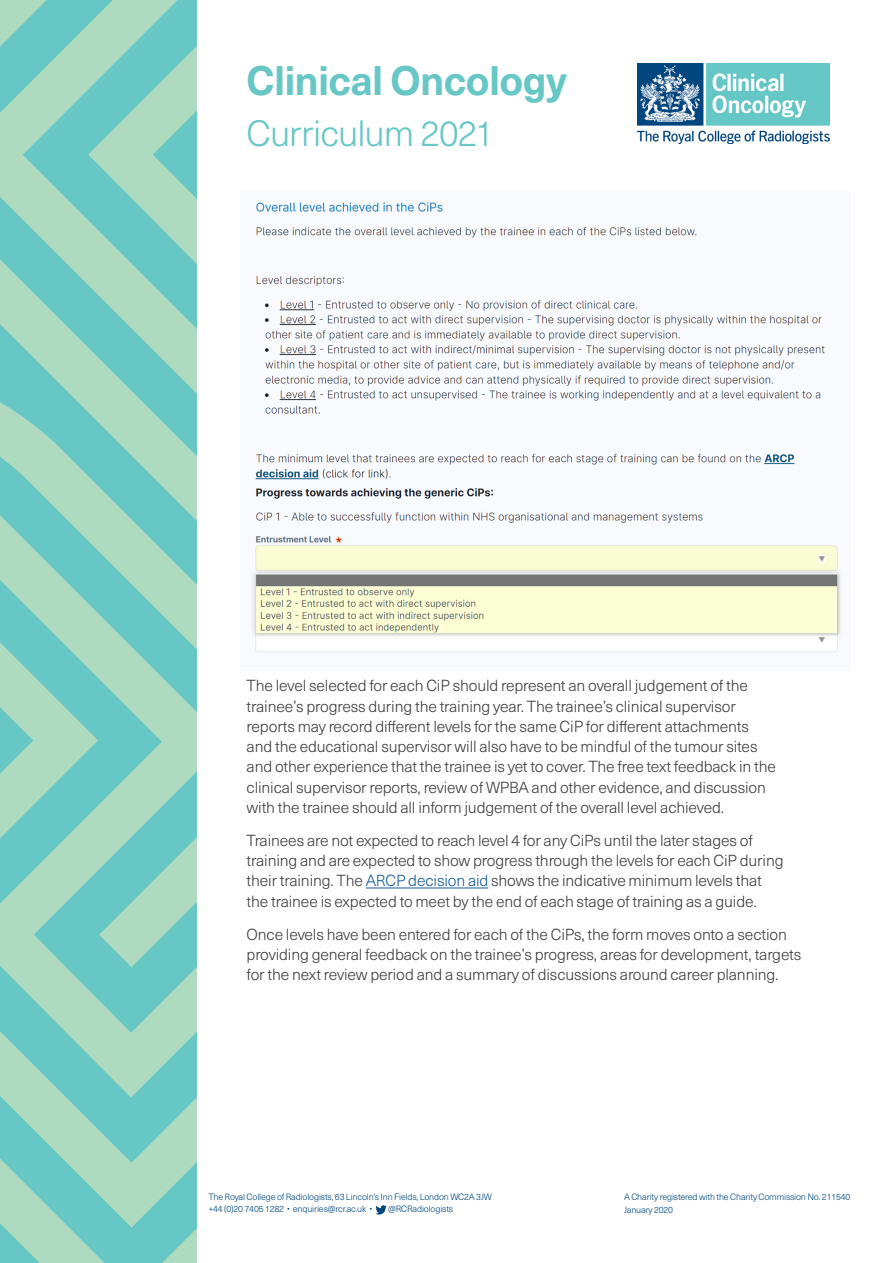
<style>
.page{position:relative;width:893px;height:1263px;background:#fff}
.page>*{position:absolute;margin:0;border:0;box-sizing:border-box;transform-origin:0 0}
.t1{font:700 40.5px "Neue Haas Unica Pro";letter-spacing:-.02em;color:#66c7c5}
.t2{font:300 36px "Neue Haas Unica Pro";letter-spacing:-.03em;color:#66c7c5}
.t3{font:300 15.75px/20.2px "Neue Haas Unica Pro";letter-spacing:-.01em;color:#3e3e3f}
.t4{font:300 9px/12.8px "Neue Haas Unica Pro";letter-spacing:-.02em;color:#00467e}
.s1{color:#175d9e}
</style>
<div class="page">
<img style="left:251px;top:202px;width:591px;height:451px">
<hr style="left:366px;top:887px;width:122px;height:1px;background:#175d9e">
<svg style="left:375px;top:1205px;width:12px;height:9px"></svg>
<img style="left:638px;top:64px;width:191px;height:80px">
<svg style="left:0;top:0;width:197px;height:334px;background:#8bd0c1"></svg>
<svg style="left:0;top:334px;width:197px;height:929px;background:#89d0c1"></svg>
<h1 class="t1" style="left:247px;top:56px;width:322px">Clinical Oncology</h1>
<h2 class="t2" style="left:247px;top:112px;width:250px">Curriculum 2021</h2>
<p class="t3" style="left:247px;top:676px;width:531px">The level selected for each CiP should represent an overall judgement of the trainee’s progress during the training year. The trainee’s clinical supervisor reports may record different levels for the same CiP for different attachments and the educational supervisor will also have to be mindful of the tumour sites and other experience that the trainee is yet to cover. The free text feedback in the clinical supervisor reports, review of WPBA and other evidence, and discussion with the trainee should all inform judgement of the overall level achieved.</p>
<p class="t3" style="left:247px;top:830px;width:538px">Trainees are not expected to reach level 4 for any CiPs until the later stages of training and are expected to show progress through the levels for each CiP during their training. The <span class="s1">ARCP decision aid</span> shows the indicative minimum levels that the trainee is expected to meet by the end of each stage of training as a guide.</p>
<p class="t3" style="left:247px;top:924px;width:556px">Once levels have been entered for each of the CiPs, the form moves onto a section providing general feedback on the trainee’s progress, areas for development, targets for the next review period and a summary of discussions around career planning.</p>
<p class="t4" style="left:208px;top:1190px;width:285px">The Royal College of Radiologists, 63 Lincoln’s Inn Fields, London WC2A 3JW +44 (0)20 7405 1282 • enquiries@rcr.ac.uk •</p>
<p class="t4" style="left:388px;top:1203px;width:67px">@RCRadiologists</p>
<p class="t4" style="left:624px;top:1190px;width:228px">A Charity registered with the Charity Commission No. 211540<br>January 2020</p>
</div>
